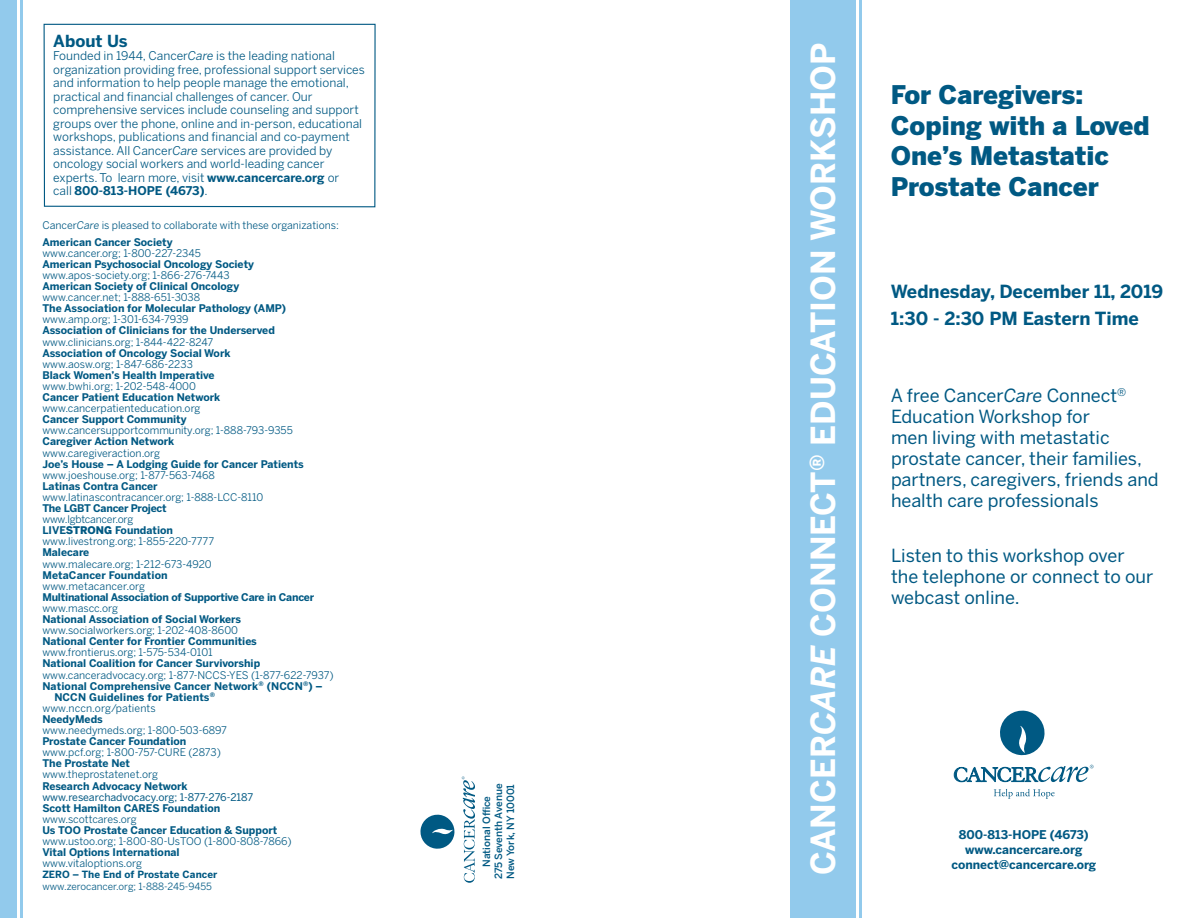
<style>
.page{position:relative;width:1188px;height:918px;background:#fff}
.page>*{position:absolute;margin:0;border:0;box-sizing:border-box;transform-origin:0 0}
.t1{font:700 33px "Benton Sans";color:#fff}
.About_Cancer_Care_Re{font:900 25.5px/30.6px "Benton Sans";color:#005983}
.t2{font:18px/21px "Benton Sans";color:#005983}
.t3{font:700 18px/27px "Benton Sans";color:#005983}
.t4{font:700 16.5px "Benton Sans";color:#005983}
.t5{font:12px/13.5px "Benton Sans";color:#005983}
.t6{font:700 12px "Benton Sans";color:#005983}
.About_Cancer_Care_Re-2{font:10.5px "Benton Sans";color:#005983}
.About_Cancer_Care_Re-3{font:700 10.5px/11.1px "Benton Sans";color:#005983}
.About_Cancer_Care_Se{font:700 10.5px "Benton Sans";color:#005983}
.Collaborating_Orgs_w{font:10.5px "Benton Sans";color:#005983}
.Collaborating_Orgs_w-2{font:700 10.5px "Benton Sans";color:#005983}
.About_Cancer_Care_Se-2{font:10.5px "Benton Sans";color:#005983}
.About_Cancer_Care_Se-3{font:700 10.5px "Benton Sans";letter-spacing:-.02em;color:#005983}
.About_Cancer_Care_Se-4{font:10.5px "Benton Sans";letter-spacing:-.005em;color:#005983}
.About_Cancer_Care_Se-5{font:10.5px "Benton Sans";letter-spacing:-.02em;color:#005983}
.t7{font:500 10.05px "Benton Sans";color:#005983}
.About_Cancer_Care_Re-4{font:9.9px "Benton Sans";color:#005983}
.About_Cancer_Care_Re-5{font:700 9.9px "Benton Sans";letter-spacing:.005em;color:#005983}
.s1{font-style:italic}
.s2{font-weight:700}
.s3{font-weight:900}
</style>
<div class="page">
<svg style="left:420px;top:814px;width:35px;height:35px"></svg>
<svg style="left:462px;top:776px;width:13px;height:107px"></svg>
<svg style="left:43px;top:23px;width:333px;height:185px"></svg>
<div style="left:790px;top:0;width:66px;height:918px;background:#92caec"></div>
<hr style="left:859px;top:0;width:3px;height:918px;background:#92caec">
<hr style="left:20px;top:0;width:3px;height:918px;background:#92caec">
<div style="left:0;top:0;width:16px;height:918px;background:#92caec"></div>
<svg style="left:1000px;top:710px;width:45px;height:46px"></svg>
<svg style="left:954px;top:765px;width:140px;height:17px"></svg>
<svg style="left:994px;top:789px;width:61px;height:10px"></svg>
<p class="t4" style="left:53px;top:31px;width:76px">About Us</p>
<p class="t5" style="left:53px;top:49px;width:313px">Founded in 1944, Cancer<span class="s1">Care</span> is the leading national organization providing free, professional support services and information to help people manage the emotional, practical and financial challenges of cancer. Our comprehensive services include counseling and support groups over the phone, online and in-person, educational workshops, publications and financial and co-payment assistance. All Cancer<span class="s1">Care</span> services are provided by oncology social workers and world-leading cancer experts. To learn more, visit <span class="s2">www.cancercare.org</span> or<br>call <span class="s2">800-813-HOPE (4673)</span>.</p>
<p class="t1" style="left:803px;top:875px;width:834px;rotate:-90deg">CANCER<span class="s1">CARE</span> CONNECT<sup>®</sup> EDUCATION WORKSHOP</p>
<p class="About_Cancer_Care_Re-2" style="left:42px;top:219px;width:298px">Cancer<span class="s1">Care</span> is pleased to collaborate with these organizations:</p>
<p class="About_Cancer_Care_Se" style="left:42px;top:236px;width:132px">American Cancer Society</p>
<p class="About_Cancer_Care_Re-2" style="left:42px;top:247px;width:160px">www.cancer.org; 1-800-227-2345</p>
<p class="About_Cancer_Care_Re-3" style="left:42px;top:258px;width:213px">American Psychosocial Oncology Society</p>
<p class="About_Cancer_Care_Re-2" style="left:42px;top:269px;width:189px">www.apos-society.org; 1-866-276-7443</p>
<p class="About_Cancer_Care_Se" style="left:42px;top:280px;width:198px">American Society of Clinical Oncology</p>
<p class="About_Cancer_Care_Re-2" style="left:42px;top:291px;width:159px">www.cancer.net; 1-888-651-3038</p>
<p class="About_Cancer_Care_Se" style="left:42px;top:302px;width:245px">The Association for Molecular Pathology (AMP)</p>
<p class="About_Cancer_Care_Re-2" style="left:42px;top:313px;width:148px">www.amp.org; 1-301-634-7939</p>
<p class="Collaborating_Orgs_w-2" style="left:42px;top:324px;width:234px">Association of Clinicians for the Underserved</p>
<p class="Collaborating_Orgs_w" style="left:42px;top:336px;width:172px">www.clinicians.org; 1-844-422-8247</p>
<p class="About_Cancer_Care_Se" style="left:42px;top:347px;width:190px">Association of Oncology Social Work</p>
<p class="About_Cancer_Care_Re-2" style="left:42px;top:358px;width:152px">www.aosw.org; 1-847-686-2233</p>
<p class="About_Cancer_Care_Re-3" style="left:42px;top:369px;width:174px">Black Women’s Health Imperative</p>
<p class="About_Cancer_Care_Re-2" style="left:42px;top:380px;width:155px">www.bwhi.org; 1-202-548-4000</p>
<p class="About_Cancer_Care_Re-3" style="left:42px;top:392px;width:179px">Cancer Patient Education Network</p>
<p class="About_Cancer_Care_Re-2" style="left:42px;top:402px;width:160px">www.cancerpatienteducation.org</p>
<p class="About_Cancer_Care_Re-3" style="left:42px;top:414px;width:146px">Cancer Support Community</p>
<p class="About_Cancer_Care_Re-2" style="left:42px;top:424px;width:252px">www.cancersupportcommunity.org; 1-888-793-9355</p>
<p class="About_Cancer_Care_Re-3" style="left:42px;top:436px;width:133px">Caregiver Action Network</p>
<p class="About_Cancer_Care_Re-2" style="left:42px;top:447px;width:119px">www.caregiveraction.org</p>
<p class="About_Cancer_Care_Re-3" style="left:42px;top:458px;width:263px">Joe’s House – A Lodging Guide for Cancer Patients</p>
<p class="About_Cancer_Care_Re-2" style="left:42px;top:469px;width:174px">www.joeshouse.org; 1-877-563-7468</p>
<p class="About_Cancer_Care_Re-3" style="left:42px;top:480px;width:117px">Latinas Contra Cancer</p>
<p class="About_Cancer_Care_Re-2" style="left:42px;top:491px;width:223px">www.latinascontracancer.org; 1-888-LCC-8110</p>
<p class="About_Cancer_Care_Se-3" style="left:42px;top:502px;width:126px">The LGBT Cancer Project</p>
<p class="About_Cancer_Care_Se-5" style="left:42px;top:513px;width:92px">www.lgbtcancer.org</p>
<p class="About_Cancer_Care_Se" style="left:42px;top:524px;width:132px">LIVE<span class="s3">STRONG</span> Foundation</p>
<p class="About_Cancer_Care_Se-2" style="left:42px;top:535px;width:173px">www.livestrong.org; 1-855-220-7777</p>
<p class="Collaborating_Orgs_w-2" style="left:42px;top:546px;width:48px">Malecare</p>
<p class="Collaborating_Orgs_w" style="left:42px;top:558px;width:171px">www.malecare.org; 1-212-673-4920</p>
<p class="About_Cancer_Care_Se" style="left:42px;top:569px;width:127px">MetaCancer Foundation</p>
<p class="About_Cancer_Care_Se-2" style="left:42px;top:580px;width:104px">www.metacancer.org</p>
<p class="About_Cancer_Care_Se-3" style="left:42px;top:591px;width:273px">Multinational Association of Supportive Care in Cancer</p>
<p class="About_Cancer_Care_Re-2" style="left:42px;top:602px;width:77px">www.mascc.org</p>
<p class="About_Cancer_Care_Re-3" style="left:42px;top:614px;width:200px">National Association of Social Workers</p>
<p class="About_Cancer_Care_Re-2" style="left:42px;top:624px;width:197px">www.socialworkers.org; 1-202-408-8600</p>
<p class="About_Cancer_Care_Re-3" style="left:42px;top:636px;width:216px">National Center for Frontier Communities</p>
<p class="About_Cancer_Care_Re-2" style="left:42px;top:646px;width:172px">www.frontierus.org; 1-575-534-0101</p>
<p class="About_Cancer_Care_Se" style="left:42px;top:657px;width:219px">National Coalition for Cancer Survivorship</p>
<p class="About_Cancer_Care_Re-2" style="left:42px;top:669px;width:293px">www.canceradvocacy.org; 1-877-NCCS-YES (1-877-622-7937)</p>
<p class="About_Cancer_Care_Re-3" style="left:54px;top:680px;width:270px;text-indent:-12px">National Comprehensive Cancer Network<sup>®</sup> (NCCN<sup>®</sup>) –<br>NCCN Guidelines for Patients<sup>®</sup></p>
<p class="About_Cancer_Care_Re-2" style="left:42px;top:702px;width:115px">www.nccn.org/patients</p>
<p class="About_Cancer_Care_Re-3" style="left:42px;top:713px;width:62px">NeedyMeds</p>
<p class="About_Cancer_Care_Re-2" style="left:42px;top:724px;width:186px">www.needymeds.org; 1-800-503-6897</p>
<p class="Collaborating_Orgs_w-2" style="left:42px;top:735px;width:145px">Prostate Cancer Foundation</p>
<p class="Collaborating_Orgs_w" style="left:42px;top:746px;width:180px">www.pcf.org; 1-800-757-CURE (2873)</p>
<p class="Collaborating_Orgs_w-2" style="left:42px;top:757px;width:89px">The Prostate Net</p>
<p class="Collaborating_Orgs_w" style="left:42px;top:768px;width:117px">www.theprostatenet.org</p>
<p class="About_Cancer_Care_Se" style="left:42px;top:780px;width:147px">Research Advocacy Network</p>
<p class="About_Cancer_Care_Se-4" style="left:42px;top:791px;width:212px">www.researchadvocacy.org; 1-877-276-2187</p>
<p class="About_Cancer_Care_Se" style="left:42px;top:802px;width:180px">Scott Hamilton CARES Foundation</p>
<p class="About_Cancer_Care_Se-2" style="left:42px;top:813px;width:96px">www.scottcares.org</p>
<p class="Collaborating_Orgs_w-2" style="left:42px;top:824px;width:237px">Us TOO Prostate Cancer Education &amp; Support</p>
<p class="Collaborating_Orgs_w" style="left:42px;top:835px;width:251px">www.ustoo.org; 1-800-80-UsTOO (1-800-808-7866)</p>
<p class="About_Cancer_Care_Se" style="left:42px;top:846px;width:139px">Vital Options International</p>
<p class="About_Cancer_Care_Re-2" style="left:42px;top:857px;width:101px">www.vitaloptions.org</p>
<p class="About_Cancer_Care_Re-5" style="left:42px;top:869px;width:177px">ZERO – The End of Prostate Cancer</p>
<p class="About_Cancer_Care_Re-4" style="left:42px;top:880px;width:171px">www.zerocancer.org; 1-888-245-9455</p>
<p class="t7" style="left:493px;top:879px;width:97px;rotate:-90deg">275 Seventh Avenue</p>
<p class="t7" style="left:505px;top:879px;width:96px;rotate:-90deg">New York, NY 10001</p>
<p class="t7" style="left:481px;top:867px;width:72px;rotate:-90deg">National Office</p>
<p class="About_Cancer_Care_Re" style="left:891px;top:79px;width:260px">For Caregivers:<br>Coping with a Loved<br>One’s Metastatic<br>Prostate Cancer</p>
<p class="t3" style="left:891px;top:278px;width:274px">Wednesday, December 11, 2019<br>1:30 - 2:30 PM Eastern Time</p>
<p class="t2" style="left:891px;top:385px;width:269px">A free Cancer<span class="s1">Care</span> Connect<sup>®<br></sup>Education Workshop for<br>men living with metastatic prostate cancer, their families, partners, caregivers, friends and health care professionals</p>
<p class="t2" style="left:891px;top:544px;width:264px">Listen to this workshop over the telephone or connect to our webcast online.</p>
<p class="t6" style="left:959px;top:828px;width:131px">800-813-HOPE (4673)</p>
<p class="t6" style="left:965px;top:843px;width:119px">www.cancercare.org</p>
<p class="t6" style="left:951px;top:858px;width:146px">connect@cancercare.org</p>
</div>
